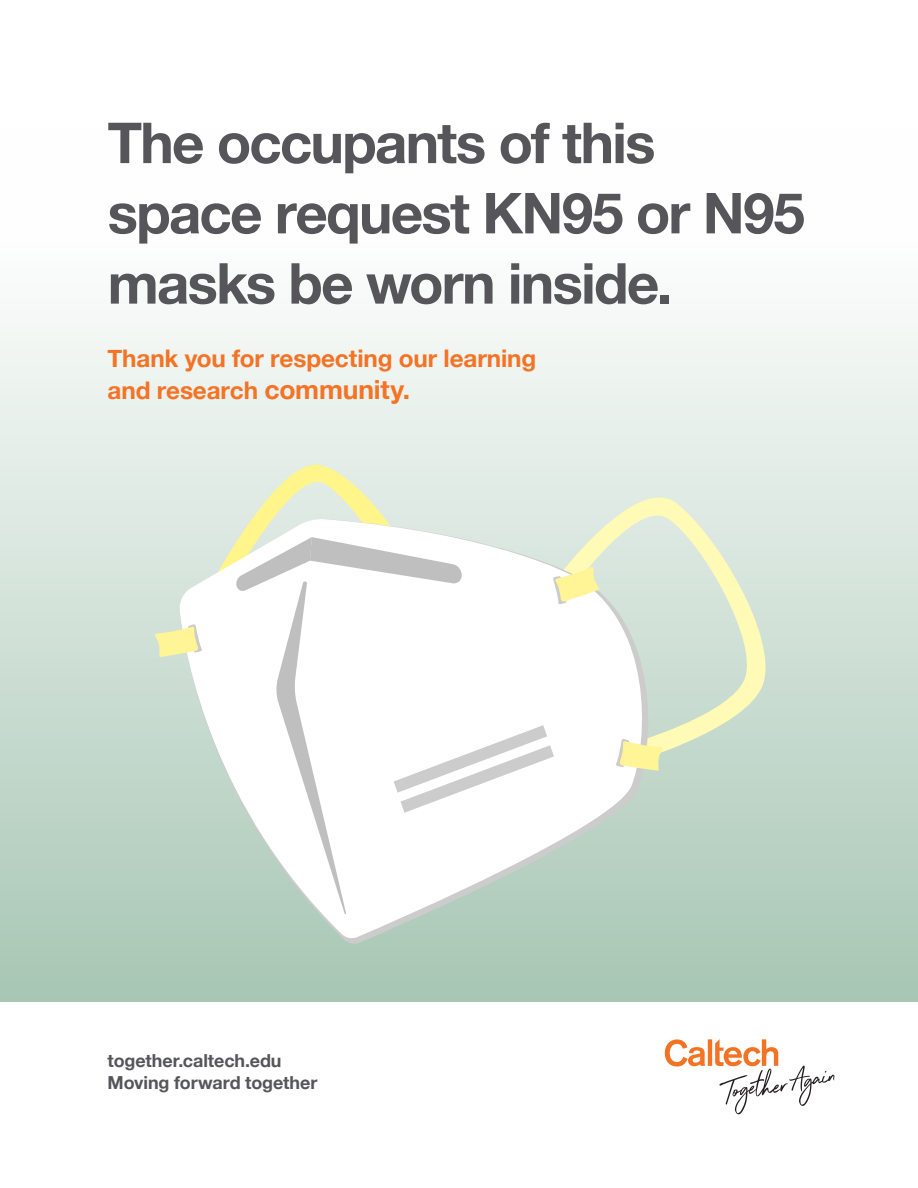
<style>
.page{position:relative;width:918px;height:1188px;background:#fff}
.page>*{position:absolute;margin:0;border:0;box-sizing:border-box;transform-origin:0 0}
.t1{font:700 56.55px/70.2px "Helvetica Neue";letter-spacing:-.03em;color:#56565a}
.t2{font:700 24.3px/31.8px "Helvetica Neue";letter-spacing:-.005em;color:#f47325}
.t3{font:700 18px "Helvetica Neue";letter-spacing:-.005em;color:#55565a}
.s1{font-size:26.4px}
</style>
<div class="page">
<div style="left:0;top:127px;width:918px;height:875px;background:linear-gradient(to bottom,#fff,#a8c7b5)"></div>
<svg style="left:665px;top:1039px;width:169px;height:75px"></svg>
<svg style="left:555px;top:472px;width:223px;height:294px;background:#dae6d4"></svg>
<svg style="left:187px;top:452px;width:275px;height:66px;background:#e5ecd9"></svg>
<svg style="left:179px;top:518px;width:482px;height:427px;background:#bad1c3"></svg>
<svg style="left:179px;top:518px;width:475px;height:421px"></svg>
<svg style="left:235px;top:537px;width:364px;height:377px"></svg>
<svg style="left:155px;top:624px;width:47px;height:33px;background:#f1efb5"></svg>
<svg style="left:616px;top:739px;width:47px;height:32px;background:#f5f0b1"></svg>
<p class="t1" style="left:108px;top:109px;width:699px">The occupants of this space request KN95 or N95 masks be worn inside.</p>
<p class="t2" style="left:108px;top:343px;width:430px">Thank you for respecting our learning and research <span class="s1">community.</span></p>
<p class="t3" style="left:108px;top:1047px;width:175px">together.caltech.edu</p>
<p class="t3" style="left:108px;top:1068px;width:211px">Moving forward together</p>
</div>
